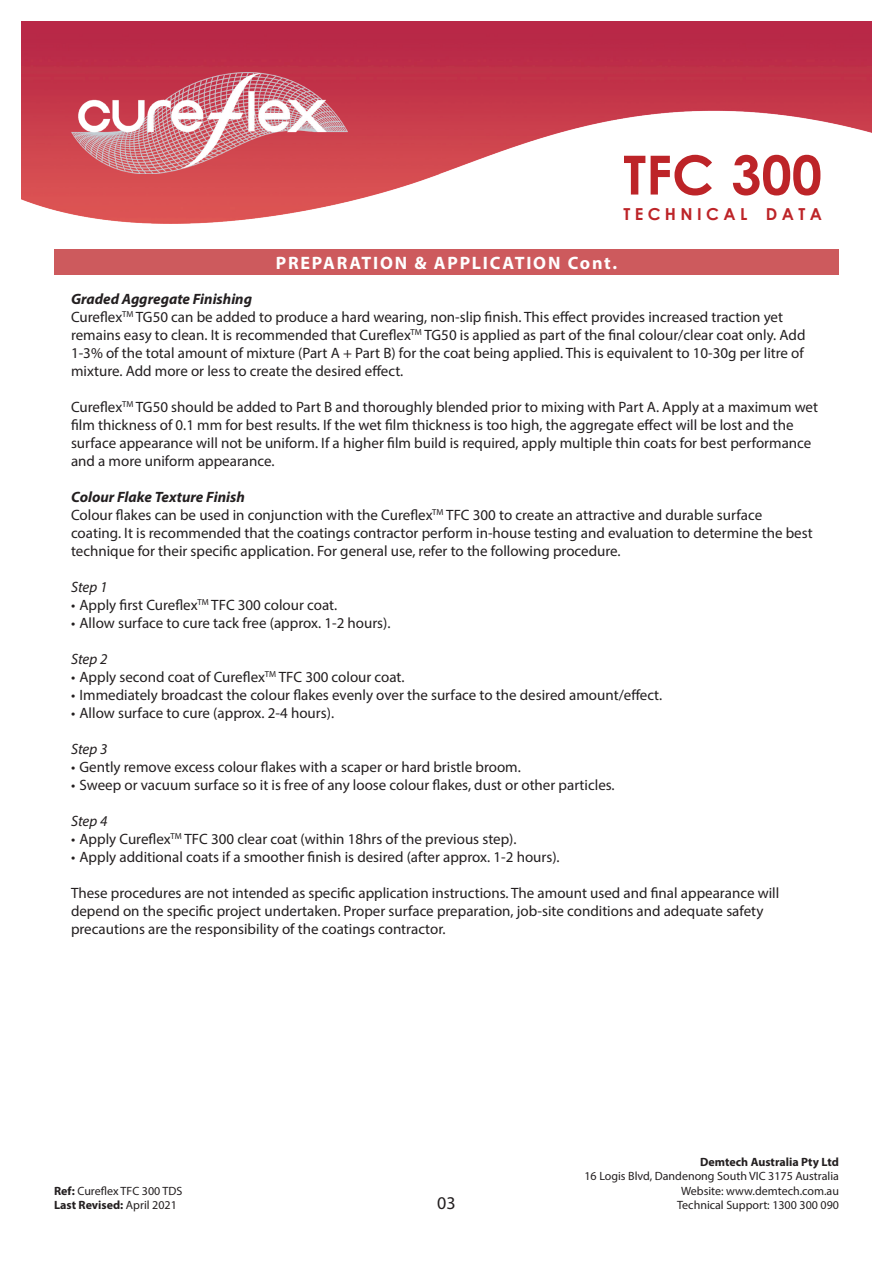
<style>
.page{position:relative;width:893px;height:1263px;background:#fff}
.page>*{position:absolute;margin:0;border:0;box-sizing:border-box;transform-origin:0 0}
.t1{font:700 54px "Century Gothic";color:#bd2428}
.t2{font:700 18px "Myriad Pro";letter-spacing:.1em;color:#fff}
.t3{font:18px "Myriad Pro";color:#231f20}
.t4{font:700 16.5px "Century Gothic";letter-spacing:.265em;color:#bd2428}
.t5{font:15px/18px "Myriad Pro";color:#231f20}
.t6{font:italic 15px "Myriad Pro";color:#231f20}
.t7{font:12px/14.4px "Myriad Pro";color:#231f20}
.t8{font:700 12px "Myriad Pro";color:#231f20}
.s1{color:#fff}
.s2{font-weight:700;font-style:italic}
.s3{font-weight:700}
</style>
<div class="page">
<div style="left:54px;top:249px;width:785px;height:26px;background:#cd5a5d"></div>
<img style="left:21px;top:21px;width:851px;height:203px">
<img style="left:71px;top:72px;width:276px;height:101px">
<h1 class="t1" style="left:623px;top:134px;width:200px">TFC 300</h1>
<p class="t4" style="left:623px;top:202px;width:200px">TECHNICAL<span class="s1">B</span>DATA</p>
<p class="t2" style="left:276px;top:251px;width:343px">PREPARATION &amp; APPLICATION Cont.</p>
<p class="t5" style="left:71px;top:290px;width:736px"><span class="s2">Graded Aggregate Finishing<br></span>Cureflex<sup>TM</sup> TG50 can be added to produce a hard wearing, non-slip finish. This effect provides increased traction yet remains easy to clean. It is recommended that Cureflex<sup>TM</sup> TG50 is applied as part of the final colour/clear coat only. Add 1-3% of the total amount of mixture (Part A + Part B) for the coat being applied. This is equivalent to 10-30g per litre of mixture. Add more or less to create the desired effect.</p>
<p class="t5" style="left:71px;top:398px;width:748px">Cureflex<sup>TM</sup> TG50 should be added to Part B and thoroughly blended prior to mixing with Part A. Apply at a maximum wet film thickness of 0.1 mm for best results. If the wet film thickness is too high, the aggregate effect will be lost and the surface appearance will not be uniform. If a higher film build is required, apply multiple thin coats for best performance and a more uniform appearance.</p>
<p class="t5" style="left:71px;top:488px;width:743px"><span class="s2">Colour Flake Texture Finish<br></span>Colour flakes can be used in conjunction with the Cureflex<sup>TM</sup> TFC 300 to create an attractive and durable surface coating. It is recommended that the coatings contractor perform in-house testing and evaluation to determine the best technique for their specific application. For general use, refer to the following procedure.</p>
<p class="t6" style="left:71px;top:578px;width:38px">Step 1</p>
<p class="t5" style="left:71px;top:596px;width:268px">• Apply first Cureflex<sup>TM</sup> TFC 300 colour coat.</p>
<p class="t5" style="left:71px;top:614px;width:321px">• Allow surface to cure tack free (approx. 1-2 hours).</p>
<p class="t6" style="left:71px;top:650px;width:38px">Step 2</p>
<p class="t5" style="left:71px;top:668px;width:335px">• Apply second coat of Cureflex<sup>TM</sup> TFC 300 colour coat.</p>
<p class="t5" style="left:71px;top:686px;width:593px">• Immediately broadcast the colour flakes evenly over the surface to the desired amount/effect.</p>
<p class="t5" style="left:71px;top:704px;width:265px">• Allow surface to cure (approx. 2-4 hours).</p>
<p class="t6" style="left:71px;top:740px;width:38px">Step 3</p>
<p class="t5" style="left:71px;top:758px;width:451px">• Gently remove excess colour flakes with a scaper or hard bristle broom.</p>
<p class="t5" style="left:71px;top:776px;width:545px">• Sweep or vacuum surface so it is free of any loose colour flakes, dust or other particles.</p>
<p class="t6" style="left:71px;top:812px;width:38px">Step 4</p>
<p class="t5" style="left:71px;top:830px;width:447px">• Apply Cureflex<sup>TM</sup> TFC 300 clear coat (within 18hrs of the previous step).</p>
<p class="t5" style="left:71px;top:848px;width:490px">• Apply additional coats if a smoother finish is desired (after approx. 1-2 hours).</p>
<p class="t5" style="left:71px;top:884px;width:710px">These procedures are not intended as specific application instructions. The amount used and final appearance will depend on the specific project undertaken. Proper surface preparation, job-site conditions and adequate safety precautions are the responsibility of the coatings contractor.</p>
<p class="t7" style="left:54px;top:1183px;width:130px"><span class="s3">Ref:</span> Cureflex TFC 300 TDS<br><span class="s3">Last Revised:</span> April 2021</p>
<p class="t8" style="left:700px;top:1154px;width:140px">Demtech Australia Pty Ltd</p>
<p class="t7" style="left:584px;top:1169px;width:256px;text-align:right">16 Logis Blvd, Dandenong South VIC 3175 Australia<br>Website: www.demtech.com.au</p>
<p class="t3" style="left:437px;top:1192px;width:20px">03</p>
<p class="t7" style="left:677px;top:1197px;width:163px">Technical Support: 1300 300 090</p>
</div>
